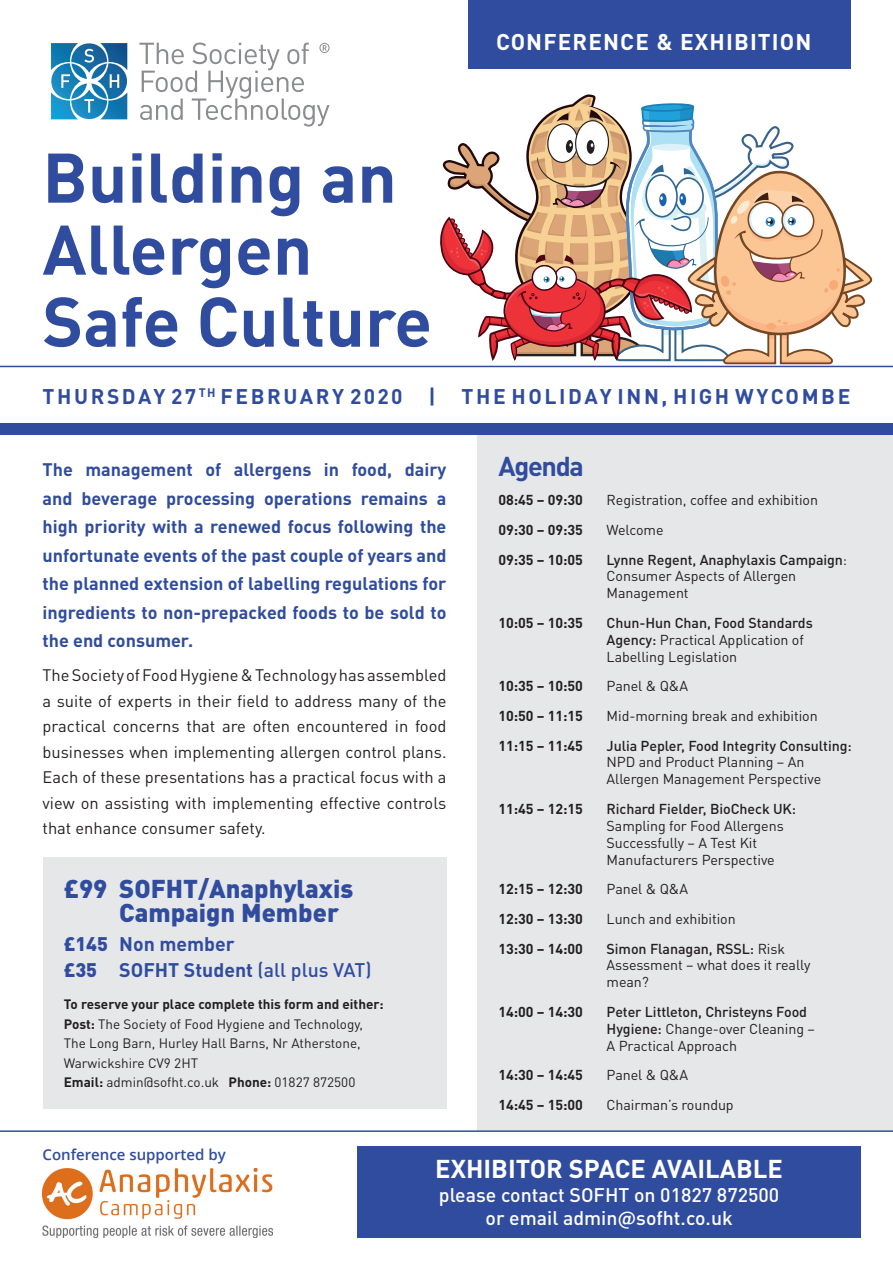
<style>
.page{position:relative;width:893px;height:1263px;background:#fff}
.page>*{position:absolute;margin:0;border:0;box-sizing:border-box;transform-origin:0 0}
.t1{font:700 69px/72px "DIN Pro";color:#304c9f}
.t2{font:700 27px "DIN Pro";letter-spacing:-.05em;color:#304c9f}
.body{font:900 25.5px/24px "DIN Pro";color:#304c9f}
.t3{font:700 25.5px "DIN Pro";color:#fff}
.t4{font:700 22.5px "DIN Pro";letter-spacing:.05em;color:#fff}
.t5{font:700 21px "DIN Pro";letter-spacing:.12em;color:#304c9f}
.t6{font:500 19.5px "DIN Pro";color:#fff}
.body-2{font:700 19.5px "DIN Pro";color:#304c9f}
.t7{font:700 18px/28.5px "DIN Pro";color:#304c9f;text-align:justify}
.t8{font:16.5px/25.5px "DIN Pro";color:#231f20;text-align:justify}
.t9{font:600 15px "Open Sans";color:#304c9f}
.t10{font:14.25px/16.8px "DIN Pro";letter-spacing:-.005em;color:#231f20}
.t11{font:700 14.25px "DIN Pro";letter-spacing:-.005em;color:#231f20}
.body-3{font:13.5px/19.5px "DIN Pro";color:#231f20}
.body-4{font:700 13.5px "DIN Pro";color:#231f20}
.s1{font-weight:900}
.s2{font-weight:500}
.s3{font-weight:700}
</style>
<div class="page">
<div style="left:477px;top:434px;width:416px;height:697px;background:#e6e7e9"></div>
<svg style="left:139px;top:43px;width:191px;height:84px"></svg>
<svg style="left:51px;top:43px;width:76px;height:76px;background:#4492bf"></svg>
<div style="left:468px;top:0;width:382px;height:68px;background:#304c9f"></div>
<hr style="left:0;top:366px;width:893px;height:1px;background:#304c9f">
<div style="left:0;top:423px;width:893px;height:11px;background:#304c9f"></div>
<div style="left:43px;top:857px;width:403px;height:251px;background:#e6e7e9"></div>
<svg style="left:440px;top:94px;width:431px;height:270px"></svg>
<div style="left:357px;top:1146px;width:504px;height:92px;background:#304c9f"></div>
<hr style="left:0;top:1130px;width:893px;height:2px;background:#304c9f">
<img style="left:43px;top:1168px;width:230px;height:70px">
<h1 class="t1" style="left:43px;top:139px;width:391px">Building an<br>Allergen<br>Safe Culture</h1>
<p class="t4" style="left:496px;top:26px;width:317px">CONFERENCE &amp; EXHIBITION</p>
<p class="t5" style="left:43px;top:382px;width:809px">THURSDAY 27<sup>TH</sup> FEBRUARY 2020 | THE HOLIDAY INN, HIGH WYCOMBE</p>
<p class="t7" style="left:43px;top:455px;width:405px">The management of allergens in food, dairy and beverage processing operations remains a high priority with a renewed focus following the unfortunate events of the past couple of years and the planned extension of labelling regulations for ingredients to non-prepacked foods to be sold to the end consumer.</p>
<p class="t8" style="left:43px;top:662px;width:405px">The Society of Food Hygiene &amp; Technology has assembled a suite of experts in their field to address many of the practical concerns that are often encountered in food businesses when implementing allergen control plans.<br>Each of these presentations has a practical focus with a view on assisting with implementing effective controls that enhance consumer safety.</p>
<p class="body" style="left:119px;top:875px;width:235px;text-indent:-56px">£99 SOFHT/Anaphylaxis<br>Campaign Member</p>
<p class="body-2" style="left:64px;top:931px;width:172px"><span class="s1">£145</span> Non member</p>
<p class="body-2" style="left:64px;top:956px;width:309px"><span class="s1">£35</span> SOFHT Student <span class="s2">(all plus VAT)</span></p>
<p class="body-4" style="left:64px;top:995px;width:321px">To reserve your place complete this form and either:</p>
<p class="body-3" style="left:64px;top:1013px;width:301px"><span class="s3">Post:</span> The Society of Food Hygiene and Technology,<br>The Long Barn, Hurley Hall Barns, Nr Atherstone,<br>Warwickshire CV9 2HT</p>
<p class="body-3" style="left:64px;top:1072px;width:293px"><span class="s3">Email:</span> admin@sofht.co.uk <span class="s3">Phone:</span> 01827 872500</p>
<p class="t2" style="left:499px;top:447px;width:87px">Agenda</p>
<p class="t11" style="left:499px;top:490px;width:86px">08:45 – 09:30</p>
<p class="t10" style="left:607px;top:491px;width:213px">Registration, coffee and exhibition</p>
<p class="t11" style="left:499px;top:520px;width:86px">09:30 – 09:35</p>
<p class="t10" style="left:607px;top:521px;width:58px">Welcome</p>
<p class="t11" style="left:499px;top:550px;width:86px">09:35 – 10:05</p>
<p class="t10" style="left:607px;top:550px;width:242px"><span class="s2">Lynne Regent, Anaphylaxis Campaign</span>:<br>Consumer Aspects of Allergen<br>Management</p>
<p class="t11" style="left:499px;top:613px;width:86px">10:05 – 10:35</p>
<p class="t10" style="left:607px;top:614px;width:208px"><span class="s2">Chun-Hun Chan, Food Standards<br>Agency:</span> Practical Application of<br>Labelling Legislation</p>
<p class="t11" style="left:499px;top:676px;width:86px">10:35 – 10:50</p>
<p class="t10" style="left:607px;top:677px;width:83px">Panel &amp; Q&amp;A</p>
<p class="t11" style="left:499px;top:706px;width:86px">10:50 – 11:15</p>
<p class="t10" style="left:607px;top:707px;width:213px">Mid-morning break and exhibition</p>
<p class="t11" style="left:499px;top:736px;width:86px">11:15 – 11:45</p>
<p class="t10" style="left:607px;top:736px;width:247px"><span class="s2">Julia Pepler, Food Integrity Consulting:<br></span>NPD and Product Planning – An<br>Allergen Management Perspective</p>
<p class="t11" style="left:499px;top:799px;width:86px">11:45 – 12:15</p>
<p class="t10" style="left:607px;top:800px;width:191px"><span class="s2">Richard Fielder, BioCheck UK:<br></span>Sampling for Food Allergens<br>Successfully – A Test Kit<br>Manufacturers Perspective</p>
<p class="t11" style="left:499px;top:879px;width:86px">12:15 – 12:30</p>
<p class="t10" style="left:607px;top:880px;width:83px">Panel &amp; Q&amp;A</p>
<p class="t11" style="left:499px;top:909px;width:86px">12:30 – 13:30</p>
<p class="t10" style="left:607px;top:910px;width:131px">Lunch and exhibition</p>
<p class="t11" style="left:499px;top:939px;width:86px">13:30 – 14:00</p>
<p class="t10" style="left:607px;top:939px;width:205px"><span class="s2">Simon Flanagan, RSSL:</span> Risk<br>Assessment – what does it really mean?</p>
<p class="t11" style="left:499px;top:1002px;width:86px">14:00 – 14:30</p>
<p class="t10" style="left:607px;top:1003px;width:210px"><span class="s2">Peter Littleton, Christeyns Food<br>Hygiene:</span> Change-over Cleaning –<br>A Practical Approach</p>
<p class="t11" style="left:499px;top:1065px;width:86px">14:30 – 14:45</p>
<p class="t10" style="left:607px;top:1066px;width:83px">Panel &amp; Q&amp;A</p>
<p class="t11" style="left:499px;top:1095px;width:86px">14:45 – 15:00</p>
<p class="t10" style="left:607px;top:1096px;width:129px">Chairman’s roundup</p>
<p class="t9" style="left:43px;top:1144px;width:185px">Conference supported by</p>
<p class="t3" style="left:435px;top:1152px;width:349px">EXHIBITOR SPACE AVAILABLE</p>
<p class="t6" style="left:439px;top:1181px;width:342px">please contact SOFHT on 01827 872500</p>
<p class="t6" style="left:485px;top:1205px;width:249px">or email admin@sofht.co.uk</p>
</div>
